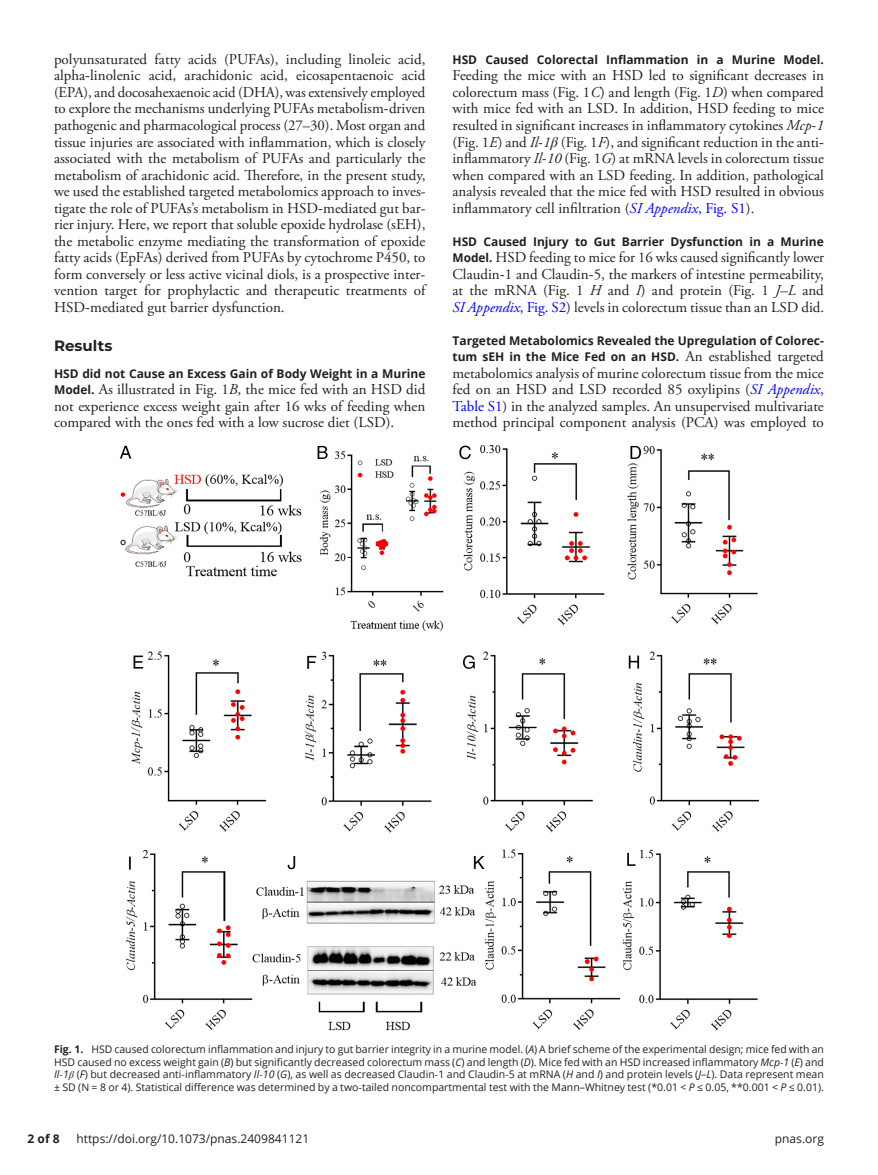
<style>
.page{position:relative;width:878px;height:1175px;background:#fff}
.page>*{position:absolute;margin:0;border:0;box-sizing:border-box;transform-origin:0 0}
.t1{font:15px/16.5px "Adobe Garamond Pro";color:#231f20;text-align:justify}
.t2{font:700 15px "Montserrat";color:#231f20}
.t3{font:700 12px/16.5px "Open Sans";color:#231f20}
.t4{font:12px "Open Sans";color:#231f20}
.t5{font:10.5px/12.8px "Open Sans";color:#231f20;text-align:justify}
.s1{font-family:"STIX"}
.s2{font-family:"Open Sans";font-weight:700;font-size:12px}
.s3{font-style:italic}
.s4{font-family:"STIX";font-style:italic}
.s5{font-style:italic;color:#00f}
.s6{color:#00f}
.s7{font-family:"Adobe Garamond Pro";font-weight:400;font-size:15px}
.s8{font-weight:700}
</style>
<div class="page">
<img style="left:120px;top:446px;width:637px;height:584px">
<p class="t1" style="left:54px;top:51px;width:373px">polyunsaturated fatty acids (PUFAs), including linoleic acid, alpha<span class="s1">-</span>linolenic acid, arachidonic acid, eicosapentaenoic acid (EPA), and docosahexaenoic acid (DHA), was extensively employed to explore the mechanisms underlying PUFAs metabolism<span class="s1">-</span>driven pathogenic and pharmacological process ( 27 – 30 ). Most organ and tissue injuries are associated with inflammation, which is closely associated with the metabolism of PUFAs and particularly the metabolism of arachidonic acid. Therefore, in the present study, we used the established targeted metabolomics approach to inves&shy;tigate the role of PUFAs’s metabolism in HSD<span class="s1">-</span>mediated gut bar&shy;rier injury. Here, we report that soluble epoxide hydrolase (sEH), the metabolic enzyme mediating the transformation of epoxide fatty acids (EpFAs) derived from PUFAs by cytochrome P450, to form conversely or less active vicinal diols, is a prospective inter&shy;vention target for prophylactic and therapeutic treatments of HSD<span class="s1">-</span>mediated gut barrier dysfunction.</p>
<p class="t2" style="left:54px;top:334px;width:60px">Results</p>
<p class="t3" style="left:54px;top:365px;width:373px">HSD did not Cause an Excess Gain of Body Weight in a Murine</p>
<p class="t1" style="left:54px;top:381px;width:373px"><span class="s2">Model.</span> As illustrated in Fig. 1<span class="s3">B</span>, the mice fed with an HSD did not experience excess weight gain after 16 wks of feeding when compared with the ones fed with a low sucrose diet (LSD).</p>
<p class="t3" style="left:452px;top:51px;width:373px">HSD Caused Colorectal Inflammation in a Murine Model.</p>
<p class="t1" style="left:452px;top:68px;width:373px">Feeding the mice with an HSD led to significant decreases in colorectum mass (Fig. 1<span class="s3">C</span>) and length (Fig. 1<span class="s3">D</span>) when compared with mice fed with an LSD. In addition, HSD feeding to mice resulted in significant increases in inflammatory cytokines <span class="s3">Mcp</span><span class="s4">-</span><span class="s3">1 </span>(Fig. 1<span class="s3">E</span>) and <span class="s3">Il</span><span class="s4">-</span><span class="s3">1</span><span class="s4">β</span> (Fig. 1<span class="s3">F</span>), and significant reduction in the anti&shy;inflammatory <span class="s3">Il</span><span class="s4">-</span><span class="s3">10</span> (Fig. 1<span class="s3">G</span>) at mRNA levels in colorectum tissue when compared with an LSD feeding. In addition, pathological analysis revealed that the mice fed with HSD resulted in obvious inflammatory cell infiltration (<span class="s5">SI Appendix</span><span class="s6">, Fig. S1</span>).</p>
<p class="t3" style="left:452px;top:233px;width:373px">HSD Caused Injury to Gut Barrier Dysfunction in a Murine</p>
<p class="t1" style="left:452px;top:249px;width:373px"><span class="s2">Model.</span> HSD feeding to mice for 16 wks caused significantly lower Claudin<span class="s1">-</span>1 and Claudin<span class="s1">-</span>5, the markers of intestine permeability, at the mRNA (Fig. 1 <span class="s3">H</span> and <span class="s3">I</span>) and protein (Fig. 1 <span class="s3">J–L</span> and <span class="s5">SI Appendix</span><span class="s6">, Fig. S2</span>) levels in colorectum tissue than an LSD did.</p>
<p class="t3" style="left:452px;top:332px;width:373px">Targeted Metabolomics Revealed the Upregulation of Colorec&shy;tum sEH in the Mice Fed on an HSD. <span class="s7">An established targeted</span></p>
<p class="t1" style="left:452px;top:365px;width:373px">metabolomics analysis of murine colorectum tissue from the mice fed on an HSD and LSD recorded 85 oxylipins (<span class="s5">SI Appendix</span><span class="s6">, Table S1</span>) in the analyzed samples. An unsupervised multivariate method principal component analysis (PCA) was employed to</p>
<p class="t5" style="left:54px;top:1042px;width:771px"><span class="s8">Fig. 1.</span> HSD caused colorectum inflammation and injury to gut barrier integrity in a murine model. (<span class="s3">A</span>) A brief scheme of the experimental design; mice fed with an HSD caused no excess weight gain (<span class="s3">B</span>) but significantly decreased colorectum mass (<span class="s3">C</span>) and length (<span class="s3">D</span>). Mice fed with an HSD increased inflammatory <span class="s3">Mcp</span><span class="s4">-</span><span class="s3">1</span> (<span class="s3">E</span>) and <span class="s3">Il</span><span class="s4">-</span><span class="s3">1</span><span class="s4">β</span> (<span class="s3">F</span>) but decreased anti<span class="s1">-</span>inflammatory <span class="s3">Il</span><span class="s4">-</span><span class="s3">10</span> (<span class="s3">G</span>), as well as decreased Claudin<span class="s1">-</span>1 and Claudin<span class="s1">-</span>5 at mRNA (<span class="s3">H</span> and <span class="s3">I</span>) and protein levels (<span class="s3">J</span>–<span class="s3">L</span>). Data represent mean ± SD (N = 8 or 4). Statistical difference was determined by a two<span class="s1">-</span>tailed noncompartmental test with the Mann–Whitney test (*0.01 &lt; <span class="s3">P</span> ≤ 0.05, **0.001 &lt; <span class="s3">P</span> ≤ 0.01).</p>
<p class="t3" style="left:28px;top:1130px;width:34px">2 of 8</p>
<p class="t4" style="left:76px;top:1130px;width:234px">https://doi.org/10.1073/pnas.2409841121</p>
<p class="t4" style="left:774px;top:1130px;width:51px">pnas.org</p>
</div>
